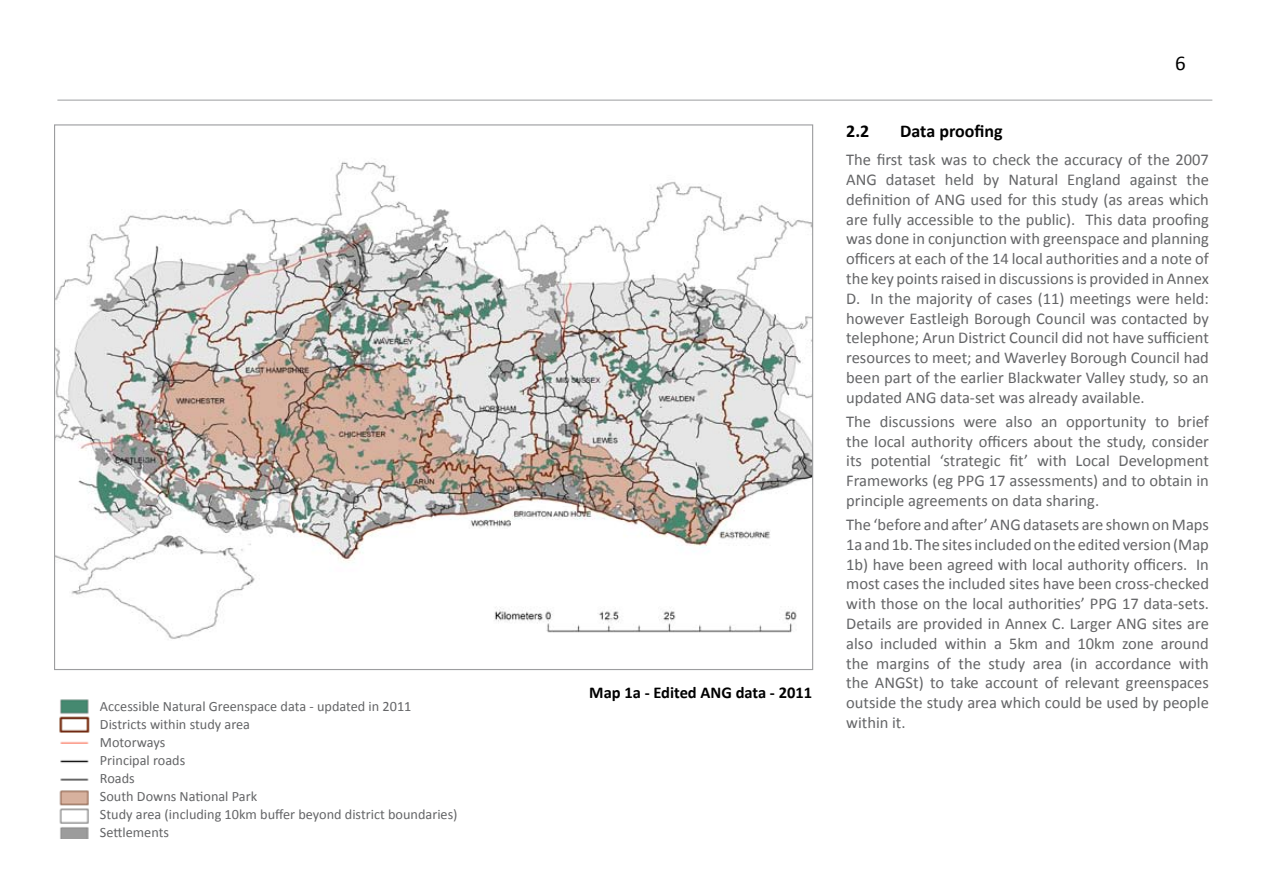
<style>
.page{position:relative;width:1263px;height:893px;background:#fff}
.page>*{position:absolute;margin:0;border:0;box-sizing:border-box;transform-origin:0 0}
.t1{font:21px "Calibri";color:#000}
.t2{font:700 18px "Calibri";color:#000}
.t3{font:16.5px/19.8px "Calibri";color:#646567;text-align:justify}
.t4{font:700 16.5px "Calibri";color:#000}
.t5{font:14.25px/18px "Calibri";color:#646567}
</style>
<div class="page">
<img style="left:56px;top:161px;width:755px;height:478px">
<img style="left:59px;top:699px;width:31px;height:140px">
<hr style="left:57px;top:100px;width:1155px;height:1px;background:#9c9d9f">
<p class="t5" style="left:100px;top:696px;width:359px">Accessible Natural Greenspace data - updated in 2011<br>Districts within study area<br>Motorways<br>Principal roads<br>Roads<br>South Downs National Park<br>Study area (including 10km buffer beyond district boundaries)<br>Settlements</p>
<p class="t4" style="left:589px;top:683px;width:224px">Map 1a - Edited ANG data - 2011</p>
<p class="t1" style="left:1175px;top:50px;width:12px">6</p>
<p class="t2" style="left:846px;top:120px;width:25px">2.2</p>
<p class="t2" style="left:900px;top:120px;width:104px">Data proofing</p>
<p class="t3" style="left:846px;top:149px;width:364px">The first task was to check the accuracy of the 2007<br>ANG dataset held by Natural England against the definition of ANG used for this study (as areas which are fully accessible to the public). This data proofing was done in conjunction with greenspace and planning officers at each of the 14 local authorities and a note of the key points raised in discussions is provided in Annex D. In the majority of cases (11) meetings were held: however Eastleigh Borough Council was contacted by telephone; Arun District Council did not have sufficient resources to meet; and Waverley Borough Council had been part of the earlier Blackwater Valley study, so an updated ANG data-set was already available.</p>
<p class="t3" style="left:846px;top:411px;width:364px">The discussions were also an opportunity to brief the local authority officers about the study, consider its potential ‘strategic fit’ with Local Development Frameworks (eg PPG 17 assessments) and to obtain in principle agreements on data sharing.</p>
<p class="t3" style="left:846px;top:514px;width:364px">The ‘before and after’ ANG datasets are shown on Maps 1a and 1b. The sites included on the edited version (Map 1b) have been agreed with local authority officers. In most cases the included sites have been cross-checked with those on the local authorities’ PPG 17 data-sets.<br>Details are provided in Annex C. Larger ANG sites are also included within a 5km and 10km zone around the margins of the study area (in accordance with the ANGSt) to take account of relevant greenspaces outside the study area which could be used by people within it.</p>
</div>
